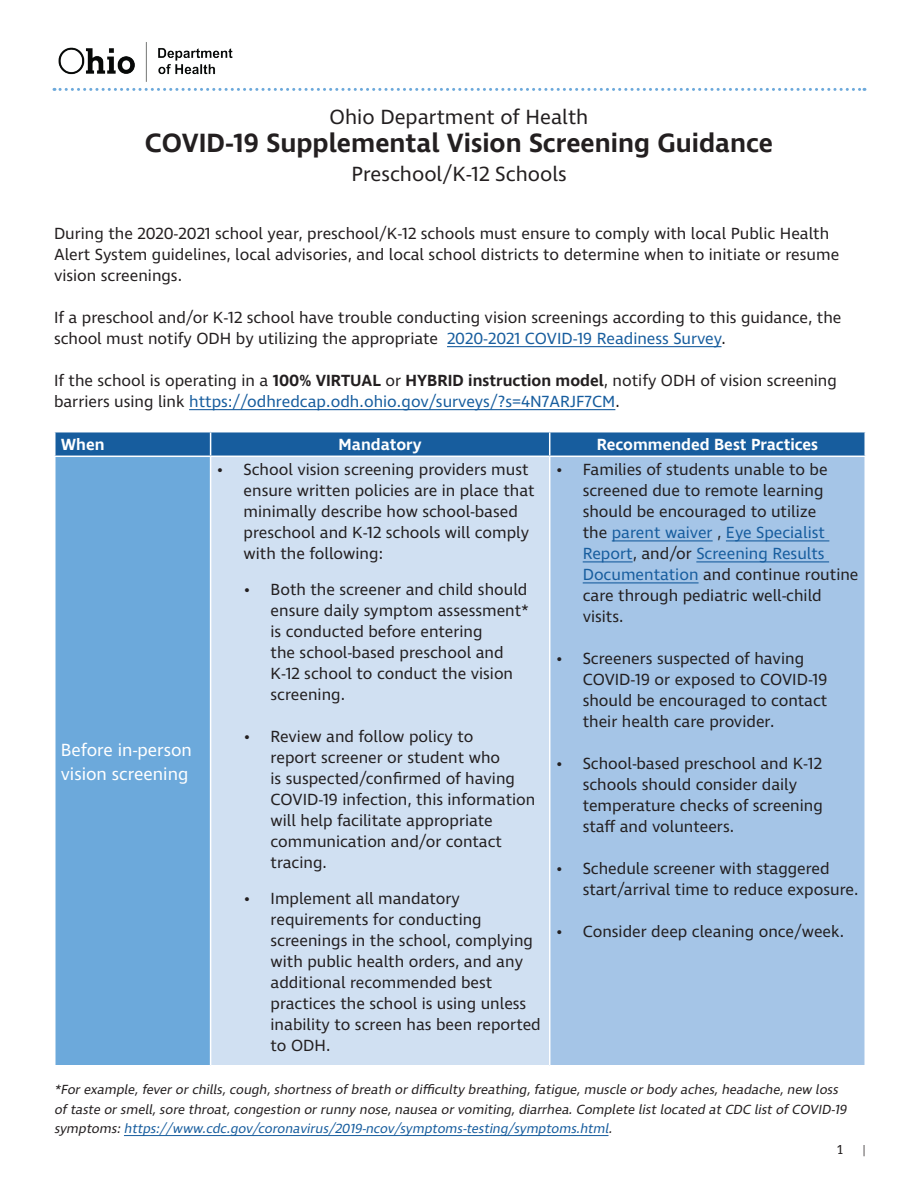
<style>
.page{position:relative;width:918px;height:1188px;background:#fff}
.page>*{position:absolute;margin:0;border:0;box-sizing:border-box;transform-origin:0 0}
.t1{font:600 27px "Ingra";color:#231f20}
.t2{font:21px "Ingra";color:#231f20}
.t3{font:18px/24px "Ingra";color:#fff}
.t4{font:16.5px/21px "Ingra";color:#231f20}
.t5{font:600 16.5px "Ingra";color:#fff}
.t6{font:italic 13.5px/19.5px "Ingra";color:#231f20}
.t7{font:13.5px "Serifa";color:#231f20}
.s1{color:#175d9e}
.s2{font-weight:600}
</style>
<div class="page">
<div style="left:55px;top:456px;width:156px;height:610px;background:#6ca9db"></div>
<div style="left:211px;top:456px;width:339px;height:610px;background:#d0e0f2"></div>
<div style="left:550px;top:456px;width:315px;height:610px;background:#a5c5e7"></div>
<svg style="left:55px;top:432px;width:809px;height:24px;background:#2164a2"></svg>
<hr style="left:54px;top:456px;width:157px;height:1px;background:#fff">
<hr style="left:54px;top:457px;width:2px;height:608px;background:#fff">
<hr style="left:211px;top:456px;width:339px;height:1px;background:#fff">
<hr style="left:210px;top:457px;width:1px;height:608px;background:#fff">
<hr style="left:550px;top:456px;width:316px;height:1px;background:#fff">
<hr style="left:549px;top:457px;width:1px;height:608px;background:#fff">
<hr style="left:864px;top:457px;width:2px;height:608px;background:#fff">
<hr style="left:54px;top:1065px;width:157px;height:1px;background:#fff">
<hr style="left:211px;top:1065px;width:339px;height:1px;background:#fff">
<hr style="left:550px;top:1065px;width:316px;height:1px;background:#fff">
<hr style="left:612px;top:540px;width:101px;height:1px;background:#175d9e">
<hr style="left:726px;top:540px;width:103px;height:1px;background:#175d9e">
<hr style="left:583px;top:561px;width:50px;height:1px;background:#175d9e">
<hr style="left:696px;top:561px;width:133px;height:1px;background:#175d9e">
<hr style="left:583px;top:582px;width:116px;height:1px;background:#175d9e">
<hr style="left:124px;top:1135px;width:485px;height:1px;background:#175d9e">
<hr style="left:447px;top:346px;width:275px;height:1px;background:#175d9e">
<hr style="left:189px;top:409px;width:426px;height:1px;background:#175d9e">
<img style="left:58px;top:42px;width:175px;height:40px">
<svg style="left:54px;top:88px;width:811px;height:3px"></svg>
<p class="t2" style="left:330px;top:104px;width:260px">Ohio Department of Health</p>
<h1 class="t1" style="left:145px;top:127px;width:630px">COVID-19 Supplemental Vision Screening Guidance</h1>
<p class="t2" style="left:351px;top:161px;width:217px">Preschool/K-12 Schools</p>
<p class="t4" style="left:54px;top:223px;width:787px">During the 2020-2021 school year, preschool/K-12 schools must ensure to comply with local Public Health<br>Alert System guidelines, local advisories, and local school districts to determine when to initiate or resume vision screenings.</p>
<p class="t4" style="left:54px;top:307px;width:789px">If a preschool and/or K-12 school have trouble conducting vision screenings according to this guidance, the school must notify ODH by utilizing the appropriate <span class="s1">2020-2021 COVID-19 Readiness Survey</span>.</p>
<p class="t4" style="left:54px;top:370px;width:784px">If the school is operating in a <span class="s2">100% VIRTUAL</span> or <span class="s2">HYBRID instruction model</span>, notify ODH of vision screening barriers using link <span class="s1">https://odhredcap.odh.ohio.gov/surveys/?s=4N7ARJF7CM</span>.</p>
<p class="t5" style="left:61px;top:434px;width:45px">When</p>
<p class="t5" style="left:339px;top:434px;width:85px">Mandatory</p>
<p class="t5" style="left:597px;top:434px;width:223px">Recommended Best Practices</p>
<p class="t3" style="left:61px;top:739px;width:133px">Before in-person vision screening</p>
<p class="t4" style="left:244px;top:460px;width:293px;text-indent:-27px">• School vision screening providers must ensure written policies are in place that minimally describe how school-based preschool and K-12 schools will comply with the following:</p>
<p class="t4" style="left:271px;top:580px;width:260px;text-indent:-27px">• Both the screener and child should ensure daily symptom assessment* is conducted before entering<br>the school-based preschool and<br>K-12 school to conduct the vision screening.</p>
<p class="t4" style="left:271px;top:727px;width:266px;text-indent:-27px">• Review and follow policy to<br>report screener or student who<br>is suspected/confirmed of having<br>COVID-19 infection, this information will help facilitate appropriate communication and/or contact tracing.</p>
<p class="t4" style="left:271px;top:889px;width:272px;text-indent:-27px">• Implement all mandatory requirements for conducting screenings in the school, complying with public health orders, and any additional recommended best practices the school is using unless inability to screen has been reported to ODH.</p>
<p class="t4" style="left:583px;top:460px;width:277px;text-indent:-27px">• Families of students unable to be screened due to remote learning should be encouraged to utilize<br>the <span class="s1">parent waiver</span> , <span class="s1">Eye Specialist<br>Report</span>, and/or <span class="s1">Screening Results<br>Documentation</span> and continue routine care through pediatric well-child visits.</p>
<p class="t4" style="left:583px;top:649px;width:246px;text-indent:-27px">• Screeners suspected of having<br>COVID-19 or exposed to COVID-19 should be encouraged to contact their health care provider.</p>
<p class="t4" style="left:583px;top:754px;width:242px;text-indent:-27px">• School-based preschool and K-12 schools should consider daily temperature checks of screening staff and volunteers.</p>
<p class="t4" style="left:583px;top:859px;width:277px;text-indent:-27px">• Schedule screener with staggered start/arrival time to reduce exposure.</p>
<p class="t4" style="left:556px;top:922px;width:290px">• Consider deep cleaning once/week.</p>
<p class="t6" style="left:54px;top:1080px;width:797px">*Forexample,feverorchills,cough,shortnessofbreath ordifficulty breathing,fatigue,muscle orbody aches,headache,new loss oftaste orsmell,sore throat,congestion orrunny nose,nausea orvomiting,diarrhea.Complete listlocated atCDC listofCOVID-19 symptoms:<span class="s1">https://www.cdc.gov/coronavirus/2019-ncov/symptoms-testing/symptoms.html</span>.</p>
<p class="t7" style="left:837px;top:1142px;width:9px">1</p>
<p class="t7" style="left:861px;top:1142px;width:8px">|</p>
</div>
